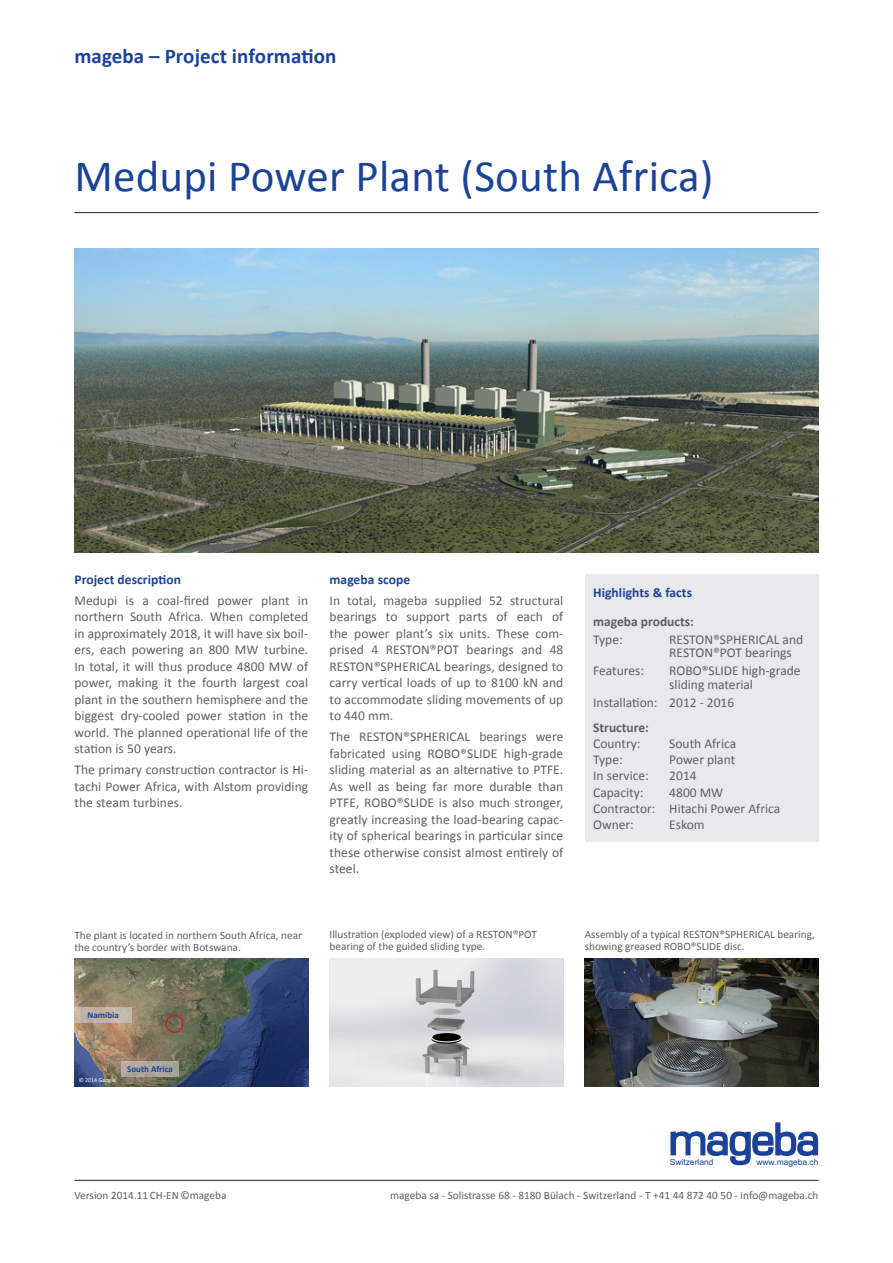
<style>
.page{position:relative;width:893px;height:1263px;background:#fff}
.page>*{position:absolute;margin:0;border:0;box-sizing:border-box;transform-origin:0 0}
.Header_top_Frontp{font:45px "Calibri";letter-spacing:.005em;color:#1b4299}
.t1{font:700 21px "Calibri";letter-spacing:.005em;color:#1b4299}
.Fliesstext{font:13.5px/16.5px "Calibri";letter-spacing:.005em;color:#5d5f63;text-align:justify}
.Aufzählung_Highlight{font:13.5px/13.5px "Calibri";color:#5d5f63}
.Title_Inhalt{font:700 13.5px "Calibri";letter-spacing:.005em;color:#1b4299}
.Highlight-Box_Aufzäh{font:700 13.5px "Calibri";color:#5d5f63}
.Bildbeschreibung{font:11.25px/12px "Calibri";color:#5d5f63}
.t2{font:700 9px "Calibri";color:#1b4299}
.t3{font:8.55px "Arial";color:#1b4299}
.t4{font:6px "Calibri";color:#fff}
</style>
<div class="page">
<svg style="left:670px;top:1122px;width:148px;height:43px"></svg>
<hr style="left:74px;top:212px;width:745px;height:1px;background:#231f20">
<hr style="left:74px;top:1180px;width:745px;height:1px;background:#231f20">
<img style="left:74px;top:959px;width:234px;height:127px">
<div style="left:166px;top:1015px;width:17px;height:18px;border:1px solid #f00;border-radius:50%"></div>
<img style="left:74px;top:248px;width:745px;height:305px">
<img style="left:330px;top:959px;width:233px;height:127px">
<img style="left:585px;top:959px;width:234px;height:127px">
<div style="left:585px;top:574px;width:234px;height:268px;background:#e9e9eb"></div>
<svg style="left:121px;top:1061px;width:58px;height:15px"></svg>
<svg style="left:74px;top:1007px;width:58px;height:16px"></svg>
<p class="t1" style="left:74px;top:41px;width:263px">mageba – Project information</p>
<p class="Header_top_Frontp" style="left:74px;top:145px;width:641px">Medupi Power Plant (South Africa)</p>
<p class="Title_Inhalt" style="left:74px;top:570px;width:108px">Project description</p>
<p class="Fliesstext" style="left:74px;top:592px;width:235px">Medupi is a coal-fired power plant in northern South Africa. When completed in approximately 2018, it will have six boil&shy;ers, each powering an 800 MW turbine.<br>In total, it will thus produce 4800 MW of power, making it the fourth largest coal plant in the southern hemisphere and the biggest dry-cooled power station in the world. The planned operational life of the station is 50 years.</p>
<p class="Fliesstext" style="left:74px;top:761px;width:235px">The primary construction contractor is Hi&shy;tachi Power Africa, with Alstom providing the steam turbines.</p>
<p class="Title_Inhalt" style="left:330px;top:570px;width:82px">mageba scope</p>
<p class="Fliesstext" style="left:330px;top:592px;width:235px">In total, mageba supplied 52 structural bearings to support parts of each of the power plant’s six units. These com&shy;prised 4 RESTON®POT bearings and 48<br>RESTON®SPHERICAL bearings, designed to carry vertical loads of up to 8100 kN and to accommodate sliding movements of up to 440 mm.</p>
<p class="Fliesstext" style="left:330px;top:728px;width:235px">The RESTON®SPHERICAL bearings were fabricated using ROBO®SLIDE high-grade sliding material as an alternative to PTFE.<br>As well as being far more durable than PTFE, ROBO®SLIDE is also much stronger, greatly increasing the load-bearing capac&shy;ity of spherical bearings in particular since these otherwise consist almost entirely of steel.</p>
<p class="Title_Inhalt" style="left:593px;top:583px;width:100px">Highlights &amp; facts</p>
<p class="Highlight-Box_Aufzäh" style="left:593px;top:612px;width:102px">mageba products:</p>
<p class="Aufzählung_Highlight" style="left:593px;top:632px;width:31px">Type:</p>
<p class="Aufzählung_Highlight" style="left:669px;top:632px;width:135px">RESTON®SPHERICAL and<br>RESTON®POT bearings</p>
<p class="Aufzählung_Highlight" style="left:593px;top:664px;width:52px">Features:</p>
<p class="Aufzählung_Highlight" style="left:669px;top:664px;width:133px">ROBO®SLIDE high-grade sliding material</p>
<p class="Aufzählung_Highlight" style="left:593px;top:695px;width:143px">Installation: 2012 - 2016</p>
<p class="Highlight-Box_Aufzäh" style="left:593px;top:717px;width:57px">Structure:</p>
<p class="Aufzählung_Highlight" style="left:593px;top:736px;width:49px">Country:</p>
<p class="Aufzählung_Highlight" style="left:669px;top:736px;width:68px">South Africa</p>
<p class="Aufzählung_Highlight" style="left:593px;top:752px;width:31px">Type:</p>
<p class="Aufzählung_Highlight" style="left:669px;top:752px;width:67px">Power plant</p>
<p class="Aufzählung_Highlight" style="left:593px;top:769px;width:57px">In service:</p>
<p class="Aufzählung_Highlight" style="left:669px;top:769px;width:29px">2014</p>
<p class="Aufzählung_Highlight" style="left:593px;top:785px;width:52px">Capacity:</p>
<p class="Aufzählung_Highlight" style="left:669px;top:785px;width:55px">4800 MW</p>
<p class="Aufzählung_Highlight" style="left:593px;top:801px;width:188px">Contractor: Hitachi Power Africa</p>
<p class="Aufzählung_Highlight" style="left:593px;top:817px;width:42px">Owner:</p>
<p class="Aufzählung_Highlight" style="left:669px;top:817px;width:37px">Eskom</p>
<p class="Bildbeschreibung" style="left:74px;top:928px;width:229px">The plant is located in northern South Africa, near the country’s border with Botswana.</p>
<p class="Bildbeschreibung" style="left:330px;top:928px;width:209px">Illustration (exploded view) of a RESTON®POT bearing of the guided sliding type.</p>
<p class="Bildbeschreibung" style="left:585px;top:928px;width:232px">Assembly of a typical RESTON®SPHERICAL bearing, showing greased ROBO®SLIDE disc.</p>
<p class="t2" style="left:88px;top:1009px;width:33px">Namibia</p>
<p class="t4" style="left:79px;top:1076px;width:39px">© 2014 Google</p>
<p class="t2" style="left:127px;top:1062px;width:47px">South Africa</p>
<p class="t3" style="left:670px;top:1157px;width:45px">Switzerland</p>
<p class="t3" style="left:756px;top:1156px;width:64px">www.mageba.ch</p>
<p class="Bildbeschreibung" style="left:74px;top:1189px;width:154px">Version 2014.11 CH-EN ©mageba</p>
<p class="Bildbeschreibung" style="left:390px;top:1189px;width:430px">mageba sa - Solistrasse 68 - 8180 Bülach - Switzerland - T +41 44 872 40 50 - info@mageba.ch</p>
</div>
